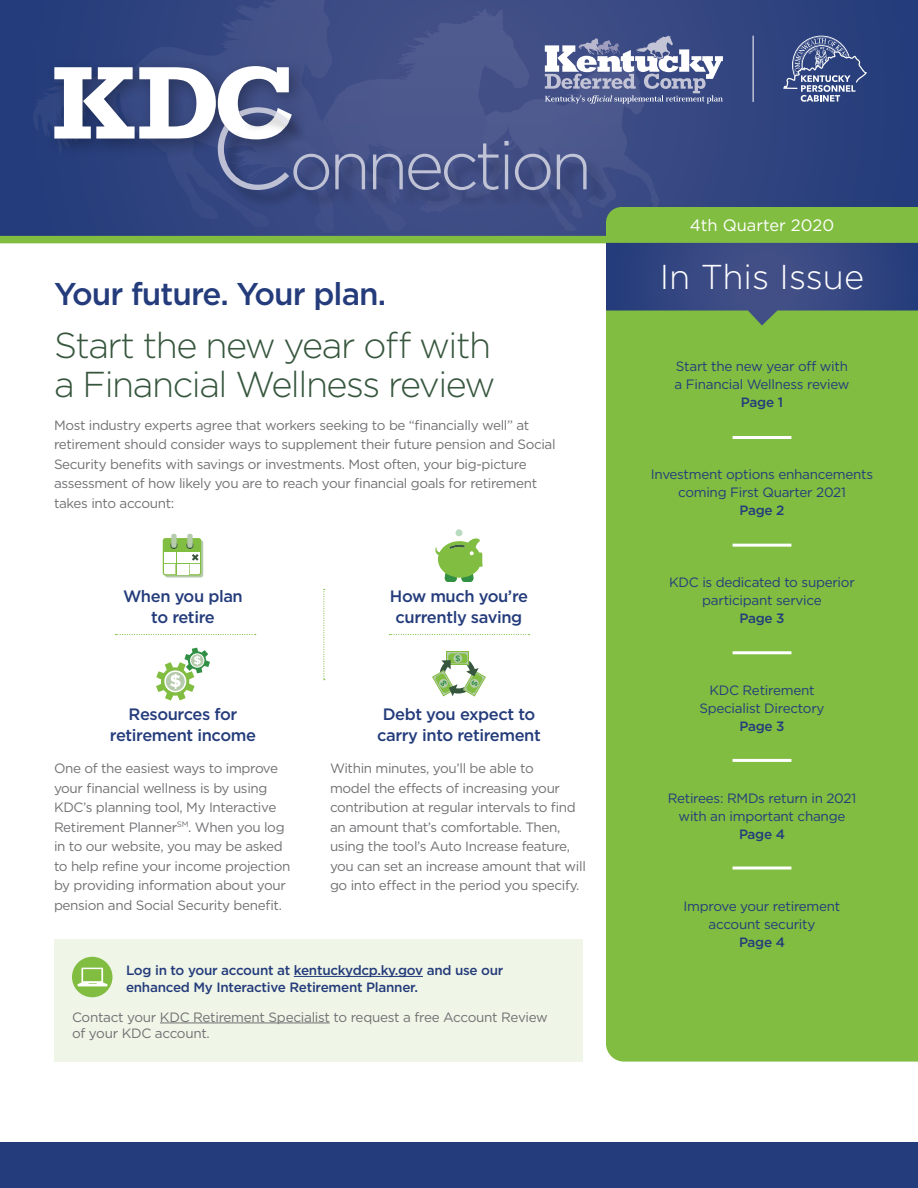
<style>
.page{position:relative;width:918px;height:1188px;background:#fff}
.page>*{position:absolute;margin:0;border:0;box-sizing:border-box;transform-origin:0 0}
.t1{font:300 36px/39px "Gotham";letter-spacing:-.04em;color:#36563d}
.t2{font:300 34.5px "Gotham";color:#fff}
.t3{font:500 31.5px "Gotham";letter-spacing:-.03em;color:#243c7b}
.t4{font:500 16.5px/21px "Gotham";letter-spacing:-.025em;color:#243c7b;text-align:center}
.t5{font:16.5px "Gotham";color:#fff}
.t6{font:13.5px/19.5px "Gotham";letter-spacing:-.025em;color:#717073}
.t7{font:13.5px/18px "Gotham";letter-spacing:-.02em;color:#243c7b;text-align:center}
.t8{font:500 13.5px/16.5px "Gotham";letter-spacing:-.02em;color:#243c7b}
</style>
<div class="page">
<svg style="left:0;top:0;width:918px;height:236px;background:#2e427e"></svg>
<svg style="left:408px;top:9px;width:122px;height:27px;background:#465289"></svg>
<svg style="left:33px;top:0;width:375px;height:234px;background:#324580"></svg>
<div style="left:606px;top:326px;width:312px;height:736px;background:#81bd41"></div>
<div style="left:0;top:236px;width:918px;height:7px;background:#81bd41"></div>
<div style="left:54px;top:939px;width:528px;height:123px;background:#eff5e7"></div>
<div style="left:44px;top:56px;width:266px;height:103px;background:#253d7b"></div>
<hr style="left:294px;top:976px;width:129px;height:1px;background:#243c7b">
<hr style="left:160px;top:1023px;width:170px;height:1px;background:#717073">
<svg style="left:54px;top:36px;width:864px;height:290px"></svg>
<hr style="left:733px;top:436px;width:58px;height:3px;background:#fff">
<hr style="left:733px;top:544px;width:58px;height:3px;background:#fff">
<hr style="left:733px;top:759px;width:58px;height:3px;background:#fff">
<hr style="left:733px;top:651px;width:58px;height:3px;background:#fff">
<hr style="left:733px;top:867px;width:58px;height:3px;background:#fff">
<div style="left:0;top:1143px;width:918px;height:45px;background:#243c7b"></div>
<svg style="left:163px;top:538px;width:40px;height:40px"></svg>
<div style="left:170px;top:542px;width:7px;height:7px;background:#41653d;border-radius:50%"></div>
<div style="left:186px;top:542px;width:7px;height:7px;background:#40643d;border-radius:50%"></div>
<div style="left:171px;top:534px;width:6px;height:14px;background:#b5cbac;border-radius:2px"></div>
<div style="left:187px;top:534px;width:6px;height:14px;background:#b5cbac;border-radius:2px"></div>
<div style="left:456px;top:529px;width:6px;height:7px;background:#b9dabe;border-radius:50%"></div>
<svg style="left:435px;top:538px;width:48px;height:44px"></svg>
<svg style="left:446px;top:652px;width:23px;height:3px"></svg>
<div style="left:447px;top:653px;width:21px;height:11px;background:#b5cbac"></div>
<svg style="left:448px;top:653px;width:19px;height:10px"></svg>
<svg style="left:432px;top:655px;width:54px;height:42px"></svg>
<svg style="left:389px;top:634px;width:141px;height:1px"></svg>
<svg style="left:115px;top:634px;width:141px;height:1px"></svg>
<svg style="left:323px;top:589px;width:2px;height:91px"></svg>
<div style="left:72px;top:957px;width:40px;height:40px;background:#81bd41;border-radius:50%"></div>
<svg style="left:78px;top:968px;width:29px;height:18px"></svg>
<svg style="left:156px;top:648px;width:54px;height:53px"></svg>
<h1 class="t3" style="left:54px;top:274px;width:334px">Your future. Your plan.</h1>
<h2 class="t1" style="left:54px;top:325px;width:443px">Start the new year off with a Financial Wellness review</h2>
<p class="t6" style="left:54px;top:415px;width:503px">Most industry experts agree that workers seeking to be “financially well” at retirement should consider ways to supplement their future pension and Social Security benefits with savings or investments. Most often, your big-picture assessment of how likely you are to reach your financial goals for retirement takes into account:</p>
<p class="t4" style="left:123px;top:585px;width:121px">When you plan to retire</p>
<p class="t4" style="left:110px;top:703px;width:148px">Resources for retirement income</p>
<p class="t4" style="left:390px;top:585px;width:140px">How much you’re currently saving</p>
<p class="t4" style="left:377px;top:703px;width:165px">Debt you expect to carry into retirement</p>
<p class="t6" style="left:54px;top:758px;width:238px">One of the easiest ways to improve your financial wellness is by using KDC’s planning tool, My Interactive Retirement Planner<sup>SM</sup>. When you log in to our website, you may be asked to help refine your income projection by providing information about your pension and Social Security benefit.</p>
<p class="t6" style="left:330px;top:758px;width:257px">Within minutes, you’ll be able to<br>model the effects of increasing your contribution at regular intervals to find an amount that’s comfortable. Then, using the tool’s Auto Increase feature, you can set an increase amount that will go into effect in the period you specify.</p>
<p class="t8" style="left:126px;top:962px;width:379px">Log in to your account at kentuckydcp.ky.gov and use our enhanced My Interactive Retirement Planner.</p>
<p class="t6" style="left:72px;top:1008px;width:477px;line-height:16.5px">Contact your KDC Retirement Specialist to request a free Account Review of your KDC account.</p>
<p class="t5" style="left:690px;top:214px;width:146px">4th Quarter 2020</p>
<p class="t2" style="left:660px;top:255px;width:206px">In This Issue</p>
<p class="t7" style="left:675px;top:357px;width:176px;text-align:left">Start the new year off with a Financial Wellness review</p>
<p class="t8" style="left:741px;top:394px;width:44px">Page 1</p>
<p class="t7" style="left:651px;top:465px;width:224px">Investment options enhancements coming First Quarter 2021</p>
<p class="t8" style="left:740px;top:502px;width:46px">Page 2</p>
<p class="t7" style="left:669px;top:573px;width:187px">KDC is dedicated to superior participant service</p>
<p class="t8" style="left:739px;top:610px;width:47px">Page 3</p>
<p class="t7" style="left:709px;top:681px;width:107px">KDC Retirement</p>
<p class="t7" style="left:699px;top:699px;width:127px">Specialist Directory</p>
<p class="t8" style="left:739px;top:718px;width:47px">Page 3</p>
<p class="t7" style="left:668px;top:789px;width:190px">Retirees: RMDs return in 2021 with an important change</p>
<p class="t8" style="left:739px;top:826px;width:47px">Page 4</p>
<p class="t7" style="left:684px;top:897px;width:158px">Improve your retirement account security</p>
<p class="t8" style="left:739px;top:934px;width:47px">Page 4</p>
</div>
